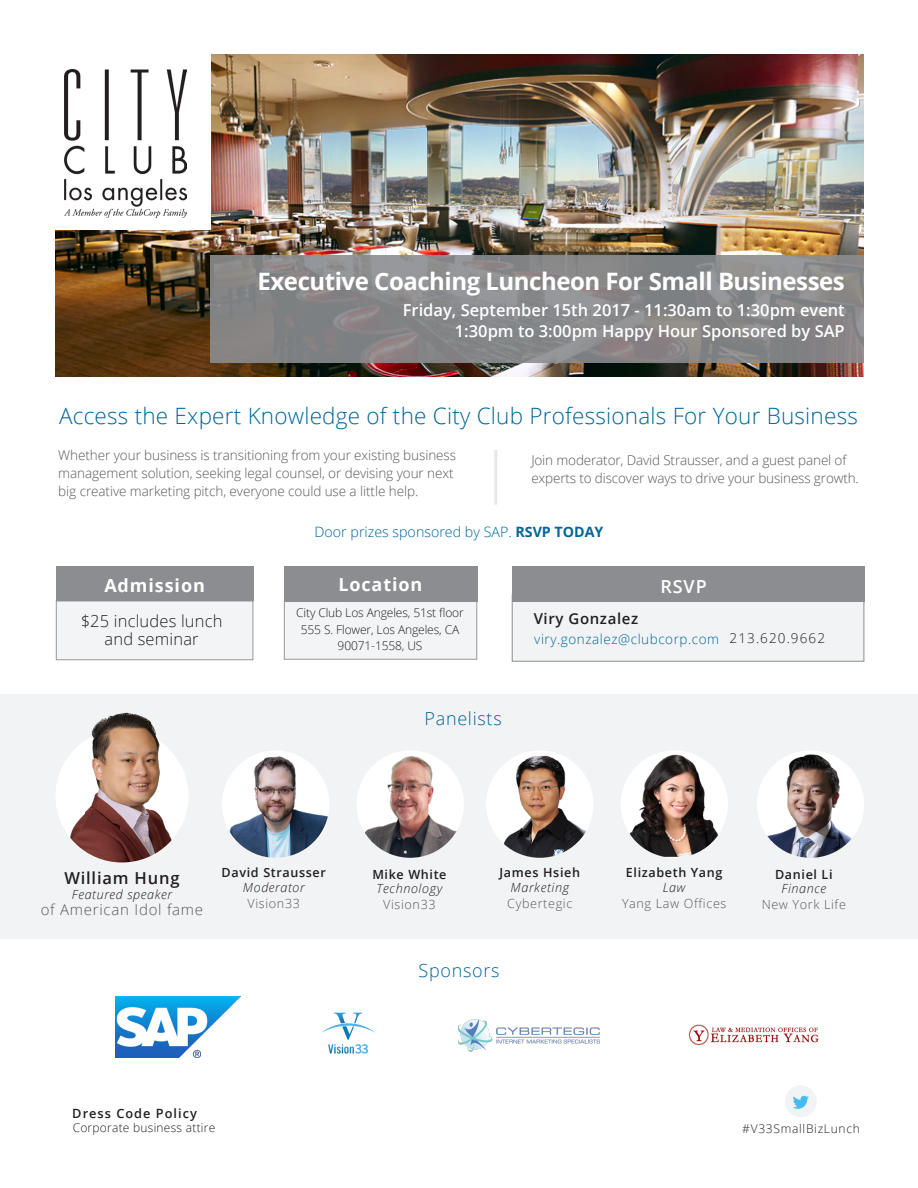
<style>
.page{position:relative;width:918px;height:1188px;background:#fff}
.page>*{position:absolute;margin:0;border:0;box-sizing:border-box;transform-origin:0 0}
.t1{font:700 24px "Open Sans";letter-spacing:-.02em;color:#fff}
.t2{font:300 22.5px "Open Sans";letter-spacing:.01em;color:#069}
.t3{font:700 18px "Open Sans";letter-spacing:.05em;color:#fff}
.t4{font:300 18px "Open Sans";letter-spacing:.04em;color:#069}
.t5{font:600 18px "Open Sans";color:#fff}
.t6{font:600 16.5px "Open Sans";color:#fff}
.t7{font:300 16.5px "Open Sans";letter-spacing:.01em;color:#231f20}
.t8{font:600 16.5px "Open Sans";letter-spacing:.05em;color:#231f20}
.t9{font:300 15px "Open Sans";letter-spacing:.05em;color:#57585a}
.t10{font:600 15px "Open Sans";letter-spacing:.04em;color:#231f20}
.t11{font:300 14.25px "Open Sans";color:#069}
.t12{font:300 13.5px/18px "Open Sans";letter-spacing:-.005em;color:#57585a}
.t13{font:300 13.5px "Open Sans";letter-spacing:.04em;color:#069}
.t14{font:300 13.5px "Open Sans";letter-spacing:.08em;color:#231f20}
.t15{font:600 12.75px "Open Sans";letter-spacing:.08em;color:#231f20}
.t16{font:600 12.6px/14.4px "Open Sans";letter-spacing:.05em;color:#231f20;text-align:center}
.t17{font:300 12.6px "Open Sans";letter-spacing:.05em;color:#57585a}
.t18{font:italic 300 12.6px "Open Sans";letter-spacing:.05em;color:#231f20}
.t19{font:300 12px "Open Sans";letter-spacing:-.01em;color:#231f20}
.t20{font:300 12px "Open Sans";letter-spacing:.02em;color:#231f20}
.t21{font:300 12px "Open Sans";letter-spacing:.06em;color:#231f20}
.s1{font-weight:700}
.s2{font-weight:300;font-style:italic}
</style>
<div class="page">
<div style="left:512px;top:594px;width:352px;height:68px;background:#f2f3f4;border:1px solid #8b8d90"></div>
<div style="left:284px;top:600px;width:193px;height:60px;background:#f2f3f4;border:1px solid #8b8d90"></div>
<div style="left:56px;top:601px;width:197px;height:59px;background:#f2f3f4;border:1px solid #8b8d90"></div>
<div style="left:0;top:694px;width:918px;height:245px;background:#f2f3f4"></div>
<img style="left:56px;top:54px;width:808px;height:323px">
<div style="left:54px;top:51px;width:157px;height:178px;background:#fff"></div>
<svg style="left:210px;top:256px;width:654px;height:107px;background:#888789"></svg>
<div style="left:56px;top:567px;width:197px;height:34px;background:#8b8d90"></div>
<div style="left:284px;top:566px;width:193px;height:36px;background:#8b8d90"></div>
<div style="left:512px;top:566px;width:352px;height:36px;background:#8b8d90"></div>
<div style="left:785px;top:1085px;width:32px;height:32px;background:#f2f3f4;border-radius:50%"></div>
<svg style="left:321px;top:1013px;width:54px;height:41px"></svg>
<svg style="left:793px;top:1096px;width:16px;height:13px"></svg>
<img style="left:222px;top:756px;width:107px;height:102px">
<img style="left:358px;top:753px;width:106px;height:105px">
<img style="left:486px;top:754px;width:107px;height:104px">
<div style="left:621px;top:750px;width:107px;height:108px;background:#fff;border-radius:50%"></div>
<img style="left:629px;top:754px;width:89px;height:103px">
<img style="left:757px;top:755px;width:107px;height:103px">
<hr style="left:494px;top:450px;width:3px;height:55px;background:#e6e7e9">
<img style="left:688px;top:1024px;width:131px;height:22px">
<img style="left:458px;top:1019px;width:142px;height:33px">
<img style="left:65px;top:69px;width:122px;height:148px">
<img style="left:55px;top:730px;width:133px;height:133px;border-radius:67px">
<img style="left:85px;top:712px;width:81px;height:109px">
<img style="left:116px;top:996px;width:125px;height:62px">
<p class="t1" style="left:258px;top:265px;width:589px">Executive Coaching Luncheon For Small Businesses</p>
<p class="t6" style="left:403px;top:298px;width:444px">Friday, September 15th 2017 - 11:30am to 1:30pm event</p>
<p class="t6" style="left:455px;top:319px;width:391px">1:30pm to 3:00pm Happy Hour Sponsored by SAP</p>
<p class="t2" style="left:59px;top:401px;width:800px">Access the Expert Knowledge of the City Club Professionals For Your Business</p>
<p class="t12" style="left:58px;top:446px;width:399px">Whether your business is transitioning from your existing business management solution, seeking legal counsel, or devising your next big creative marketing pitch, everyone could use a little help.</p>
<p class="t12" style="left:531px;top:450px;width:329px">Join moderator, David Strausser, and a guest panel of experts to discover ways to drive your business growth.</p>
<p class="t3" style="left:104px;top:572px;width:102px">Admission</p>
<p class="t7" style="left:81px;top:610px;width:143px">$25 includes lunch</p>
<p class="t7" style="left:105px;top:628px;width:96px">and seminar</p>
<p class="t11" style="left:315px;top:522px;width:290px">Door prizes sponsored by SAP. <span class="s1">RSVP TODAY</span></p>
<p class="t3" style="left:338px;top:572px;width:86px">Location</p>
<p class="t5" style="left:660px;top:574px;width:48px">RSVP</p>
<p class="t19" style="left:296px;top:604px;width:169px">City Club Los Angeles, 51st floor</p>
<p class="t19" style="left:301px;top:621px;width:160px">555 S. Flower, Los Angeles, CA</p>
<p class="t19" style="left:338px;top:637px;width:86px">90071-1558, US</p>
<p class="t10" style="left:534px;top:608px;width:106px">Viry Gonzalez</p>
<p class="t13" style="left:534px;top:630px;width:186px">viry.gonzalez@clubcorp.com</p>
<p class="t14" style="left:730px;top:629px;width:97px">213.620.9662</p>
<p class="t4" style="left:425px;top:706px;width:79px">Panelists</p>
<p class="t8" style="left:64px;top:867px;width:117px">William Hung</p>
<p class="t18" style="left:72px;top:885px;width:102px">Featured speaker</p>
<p class="t9" style="left:41px;top:899px;width:164px">of American Idol fame</p>
<p class="t16" style="left:222px;top:865px;width:106px">David Strausser</p>
<p class="t18" style="left:243px;top:879px;width:63px">Moderator</p>
<p class="t17" style="left:248px;top:895px;width:54px">Vision33</p>
<p class="t16" style="left:372px;top:867px;width:76px">Mike White</p>
<p class="t18" style="left:377px;top:880px;width:67px">Technology</p>
<p class="t17" style="left:383px;top:896px;width:54px">Vision33</p>
<p class="t16" style="left:500px;top:865px;width:82px">James Hsieh</p>
<p class="t18" style="left:511px;top:879px;width:60px">Marketing</p>
<p class="t17" style="left:507px;top:895px;width:67px">Cybertegic</p>
<p class="t4" style="left:418px;top:958px;width:83px">Sponsors</p>
<p class="t16" style="left:626px;top:865px;width:98px">Elizabeth Yang</p>
<p class="t18" style="left:663px;top:879px;width:24px">Law</p>
<p class="t17" style="left:622px;top:895px;width:106px">Yang Law Offices</p>
<p class="t16" style="left:775px;top:867px;width:59px">Daniel Li<br><span class="s2">Finance</span></p>
<p class="t17" style="left:762px;top:896px;width:86px">New York Life</p>
<p class="t15" style="left:72px;top:1105px;width:126px">Dress Code Policy</p>
<p class="t20" style="left:73px;top:1119px;width:144px">Corporate business attire</p>
<p class="t21" style="left:742px;top:1121px;width:119px">#V33SmallBizLunch</p>
</div>
